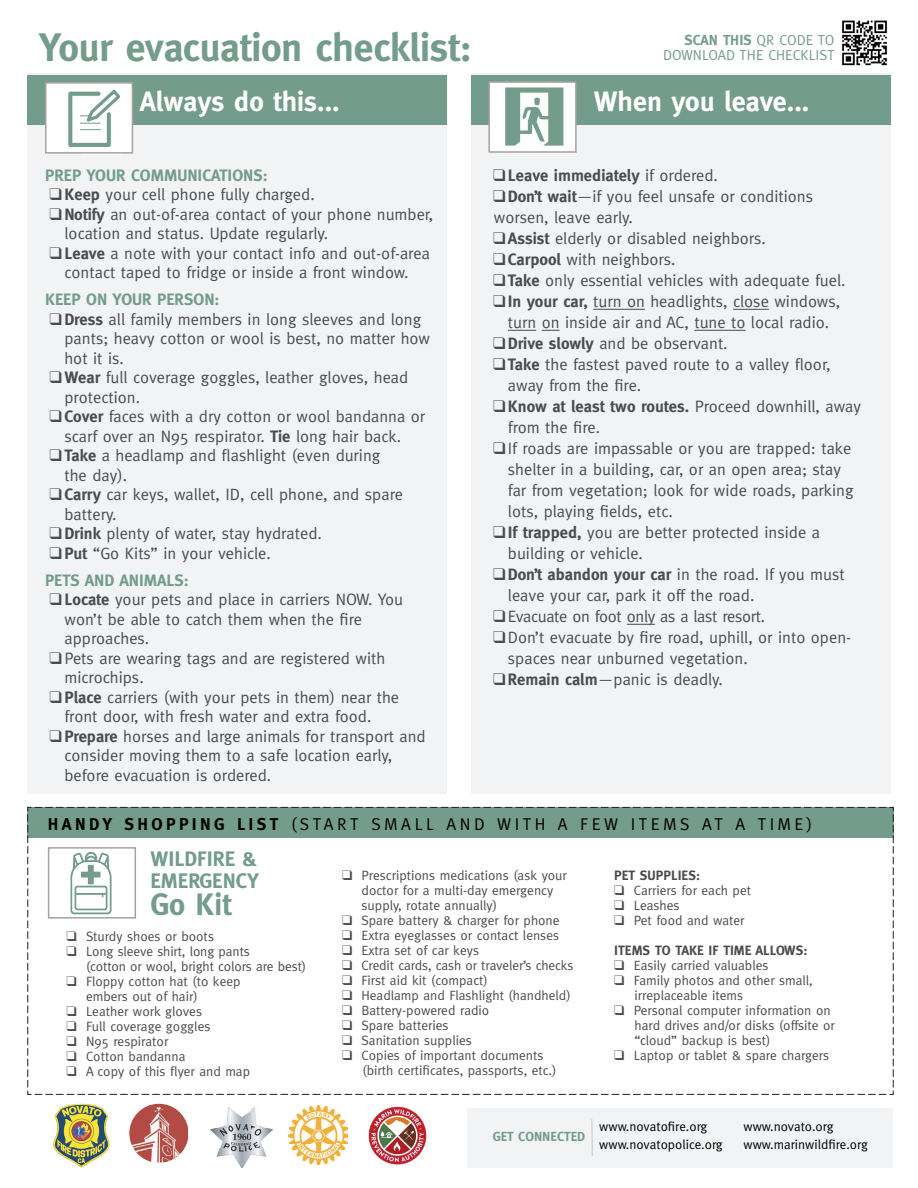
<style>
.page{position:relative;width:918px;height:1188px;background:#fff}
.page>*{position:absolute;margin:0;border:0;box-sizing:border-box;transform-origin:0 0}
.t1{font:700 39.75px "Meta";letter-spacing:-.01em;color:#749c8c}
.t2{font:700 31.05px "Meta";color:#749c8c}
.t3{font:700 28.05px "Meta";color:#fff}
.t4{font:700 21px/22.5px "Meta";color:#749c8c}
.t5{font:17.1px "Meta";letter-spacing:.2em;color:#000}
.t6{font:16.5px/19.5px "Meta";color:#4b4c4d}
.t7{font:700 16.5px "Meta";color:#749c8c}
.t8{font:16.5px "Meta";letter-spacing:-.02em;color:#4b4c4d}
.t9{font:700 16.5px "Meta";color:#4b4c4d}
.t10{font:14.55px/15px "Meta";color:#749c8c;text-align:right}
.t11{font:13.5px/15px "Meta";color:#4b4c4d}
.t12{font:700 13.5px "Meta";color:#4b4c4d}
.t13{font:13.2px/18px "Meta";color:#000}
.t14{font:700 13.2px "Meta";color:#749c8c}
.s1{font-weight:700}
.s2{font-weight:700;color:#749c8c}
.s3{font-weight:400}
</style>
<div class="page">
<div style="left:472px;top:73px;width:419px;height:721px;background:#f2f3f4"></div>
<div style="left:27px;top:73px;width:419px;height:721px;background:#f2f3f4"></div>
<div style="left:27px;top:75px;width:419px;height:50px;background:#749c8c"></div>
<div style="left:472px;top:75px;width:419px;height:50px;background:#749c8c"></div>
<div style="left:45px;top:82px;width:88px;height:72px;background:#fff;border:2px solid #a7a2a0"></div>
<svg style="left:68px;top:90px;width:52px;height:57px"></svg>
<div style="left:488px;top:81px;width:89px;height:72px;background:#fff;border:2px solid #a7a2a0"></div>
<hr style="left:593px;top:309px;width:52px;height:1px;background:#4b4c4d">
<hr style="left:733px;top:309px;width:36px;height:1px;background:#4b4c4d">
<svg style="left:508px;top:330px;width:28px;height:1px"></svg>
<svg style="left:542px;top:330px;width:18px;height:1px"></svg>
<hr style="left:694px;top:330px;width:51px;height:1px;background:#4b4c4d">
<svg style="left:627px;top:624px;width:28px;height:1px"></svg>
<svg style="left:505px;top:87px;width:58px;height:59px"></svg>
<img style="left:842px;top:20px;width:46px;height:46px">
<svg style="left:27px;top:807px;width:867px;height:288px"></svg>
<div style="left:467px;top:1108px;width:426px;height:59px;background:#f2f3f4"></div>
<img style="left:129px;top:1104px;width:59px;height:58px">
<img style="left:53px;top:1104px;width:56px;height:64px">
<img style="left:211px;top:1108px;width:62px;height:60px">
<img style="left:289px;top:1106px;width:59px;height:59px">
<img style="left:368px;top:1106px;width:59px;height:59px">
<hr style="left:592px;top:1119px;width:1px;height:37px;background:#c8c6c5">
<h1 class="t1" style="left:39px;top:24px;width:434px">Your evacuation checklist:</h1>
<p class="t10" style="left:663px;top:32px;width:173px"><span class="s1">SCAN THIS</span> QR CODE TO<br>DOWNLOAD THE CHECKLIST</p>
<h3 class="t3" style="left:140px;top:85px;width:201px">Always do this...</h3>
<p class="t7" style="left:45px;top:166px;width:224px">PREP YOUR COMMUNICATIONS:</p>
<p class="t6" style="left:50px;top:185px;width:267px">❑<span class="s1">Keep</span> your cell phone fully charged.</p>
<p class="t6" style="left:65px;top:204px;width:370px;text-indent:-15px">❑<span class="s1">Notify</span> an out-of-area contact of your phone number, location and status. Update regularly.</p>
<p class="t6" style="left:50px;top:243px;width:382px;text-align:center">❑<span class="s1">Leave</span> a note with your contact info and out-of-area contact taped to fridge or inside a front window.</p>
<p class="t7" style="left:45px;top:290px;width:176px">KEEP ON YOUR PERSON:</p>
<p class="t6" style="left:65px;top:309px;width:367px;text-indent:-15px">❑<span class="s1">Dress</span> all family members in long sleeves and long pants; heavy cotton or wool is best, no matter how hot it is.</p>
<p class="t6" style="left:65px;top:368px;width:345px;text-indent:-15px">❑ <span class="s1">Wear</span> full coverage goggles, leather gloves, head protection.</p>
<p class="t6" style="left:50px;top:407px;width:377px;text-align:center">❑<span class="s1">Cover</span> faces with a dry cotton or wool bandanna or scarf over an N95 respirator. <span class="s1">Tie</span> long hair back.</p>
<p class="t6" style="left:65px;top:446px;width:317px;text-indent:-15px">❑<span class="s1">Take</span> a headlamp and flashlight (even during the day).</p>
<p class="t6" style="left:65px;top:485px;width:340px;text-indent:-15px">❑<span class="s1">Carry</span> car keys, wallet, ID, cell phone, and spare battery.</p>
<p class="t6" style="left:50px;top:524px;width:274px">❑<span class="s1">Drink</span> plenty of water, stay hydrated.</p>
<p class="t6" style="left:45px;top:540px;width:227px;line-height:27px">❑<span class="s1">Put</span> “Go Kits” in your vehicle.<br><span class="s2">PETS AND ANIMALS:</span></p>
<p class="t6" style="left:65px;top:590px;width:340px;text-indent:-15px">❑<span class="s1">Locate</span> your pets and place in carriers NOW. You won’t be able to catch them when the fire approaches.</p>
<p class="t6" style="left:65px;top:648px;width:322px;text-indent:-15px">❑Pets are wearing tags and are registered with microchips.</p>
<p class="t6" style="left:65px;top:687px;width:336px;text-indent:-15px">❑<span class="s1">Place</span> carriers (with your pets in them) near the front door, with fresh water and extra food.</p>
<p class="t6" style="left:65px;top:726px;width:363px;text-indent:-15px">❑<span class="s1">Prepare</span> horses and large animals for transport and consider moving them to a safe location early, before evacuation is ordered.</p>
<h3 class="t3" style="left:594px;top:85px;width:217px">When you leave...</h3>
<p class="t9" style="left:493px;top:166px;width:226px">❑Leave immediately <span class="s3">if ordered.</span></p>
<p class="t6" style="left:493px;top:186px;width:322px;line-height:21px">❑<span class="s1">Don’t wait</span>—if you feel unsafe or conditions worsen, leave early.</p>
<p class="t6" style="left:493px;top:228px;width:274px">❑<span class="s1">Assist</span> elderly or disabled neighbors.</p>
<p class="t6" style="left:493px;top:249px;width:184px">❑<span class="s1">Carpool</span> with neighbors.</p>
<p class="t6" style="left:493px;top:270px;width:354px">❑<span class="s1">Take</span> only essential vehicles with adequate fuel.</p>
<p class="t6" style="left:493px;top:291px;width:349px;line-height:21px;text-align:center">❑<span class="s1">In your car,</span> turn on headlights, close windows, turn on inside air and AC, tune to local radio.</p>
<p class="t6" style="left:493px;top:333px;width:236px">❑<span class="s1">Drive slowly</span> and be observant.</p>
<p class="t6" style="left:508px;top:354px;width:324px;line-height:21px;text-indent:-15px">❑<span class="s1">Take</span> the fastest paved route to a valley floor, away from the fire.</p>
<p class="t6" style="left:508px;top:396px;width:355px;line-height:21px;text-indent:-15px">❑<span class="s1">Know at least two routes.</span> Proceed downhill, away from the fire.</p>
<p class="t6" style="left:508px;top:438px;width:347px;line-height:21px;text-indent:-15px">❑If roads are impassable or you are trapped: take shelter in a building, car, or an open area; stay far from vegetation; look for wide roads, parking lots, playing fields, etc.</p>
<p class="t6" style="left:508px;top:522px;width:314px;line-height:21px;text-indent:-15px">❑<span class="s1">If trapped,</span> you are better protected inside a building or vehicle.</p>
<p class="t6" style="left:508px;top:564px;width:338px;line-height:21px;text-indent:-15px">❑<span class="s1">Don’t abandon your car</span> in the road. If you must leave your car, park it off the road.</p>
<p class="t8" style="left:493px;top:607px;width:274px">❑ Evacuate on foot only as a last resort.</p>
<p class="t6" style="left:508px;top:627px;width:345px;line-height:21px;text-indent:-15px">❑Don’t evacuate by fire road, uphill, or into open&shy;spaces near unburned vegetation.</p>
<p class="t6" style="left:493px;top:669px;width:231px">❑<span class="s1">Remain calm</span>—panic is deadly.</p>
<p class="t5" style="left:48px;top:814px;width:766px"><span class="s1">HANDY SHOPPING LIST</span> (START SMALL AND WITH A FEW ITEMS AT A TIME)</p>
<p class="t4" style="left:150px;top:847px;width:110px">WILDFIRE &amp;<br>EMERGENCY</p>
<h2 class="t2" style="left:150px;top:886px;width:83px">Go Kit</h2>
<p class="t11" style="left:67px;top:929px;width:149px">❑ Sturdy shoes or boots</p>
<p class="t11" style="left:86px;top:944px;width:222px;text-indent:-19px">❑ Long sleeve shirt, long pants<br>(cotton or wool, bright colors are best)</p>
<p class="t11" style="left:86px;top:974px;width:156px;text-indent:-19px">❑ Floppy cotton hat (to keep embers out of hair)</p>
<p class="t11" style="left:67px;top:1004px;width:137px">❑ Leather work gloves</p>
<p class="t11" style="left:67px;top:1019px;width:145px">❑ Full coverage goggles</p>
<p class="t11" style="left:67px;top:1034px;width:103px">❑ N95 respirator</p>
<p class="t11" style="left:67px;top:1049px;width:120px">❑ Cotton bandanna</p>
<p class="t11" style="left:67px;top:1064px;width:185px">❑ A copy of this flyer and map</p>
<p class="t11" style="left:362px;top:868px;width:207px;text-indent:-19px">❑ Prescriptions medications (ask your doctor for a multi-day emergency supply, rotate annually)</p>
<p class="t11" style="left:342px;top:913px;width:219px">❑ Spare battery &amp; charger for phone</p>
<p class="t11" style="left:342px;top:928px;width:219px">❑ Extra eyeglasses or contact lenses</p>
<p class="t11" style="left:342px;top:943px;width:138px">❑ Extra set of car keys</p>
<p class="t11" style="left:342px;top:958px;width:233px">❑ Credit cards, cash or traveler’s checks</p>
<p class="t11" style="left:342px;top:973px;width:147px">❑ First aid kit (compact)</p>
<p class="t11" style="left:342px;top:988px;width:230px">❑ Headlamp and Flashlight (handheld)</p>
<p class="t11" style="left:342px;top:1003px;width:149px">❑ Battery-powered radio</p>
<p class="t11" style="left:342px;top:1018px;width:108px">❑ Spare batteries</p>
<p class="t11" style="left:342px;top:1033px;width:131px">❑ Sanitation supplies</p>
<p class="t11" style="left:362px;top:1048px;width:196px;text-indent:-20px">❑ Copies of important documents (birth certificates, passports, etc.)</p>
<p class="t12" style="left:614px;top:868px;width:87px">PET SUPPLIES:</p>
<p class="t11" style="left:614px;top:883px;width:138px">❑ Carriers for each pet</p>
<p class="t11" style="left:614px;top:898px;width:67px">❑ Leashes</p>
<p class="t11" style="left:614px;top:913px;width:132px">❑ Pet food and water</p>
<p class="t12" style="left:614px;top:943px;width:195px">ITEMS TO TAKE IF TIME ALLOWS:</p>
<p class="t11" style="left:614px;top:958px;width:156px">❑ Easily carried valuables</p>
<p class="t11" style="left:635px;top:973px;width:180px;text-indent:-20px">❑ Family photos and other small, irreplaceable items</p>
<p class="t11" style="left:635px;top:1003px;width:202px;text-indent:-20px">❑ Personal computer information on hard drives and/or disks (offsite or “cloud” backup is best)</p>
<p class="t11" style="left:614px;top:1048px;width:216px">❑ Laptop or tablet &amp; spare chargers</p>
<p class="t14" style="left:493px;top:1129px;width:94px">GET CONNECTED</p>
<p class="t13" style="left:599px;top:1118px;width:125px">www.novatofire.org www.novatopolice.org</p>
<p class="t13" style="left:744px;top:1118px;width:126px">www.novato.org www.marinwildfire.org</p>
</div>
